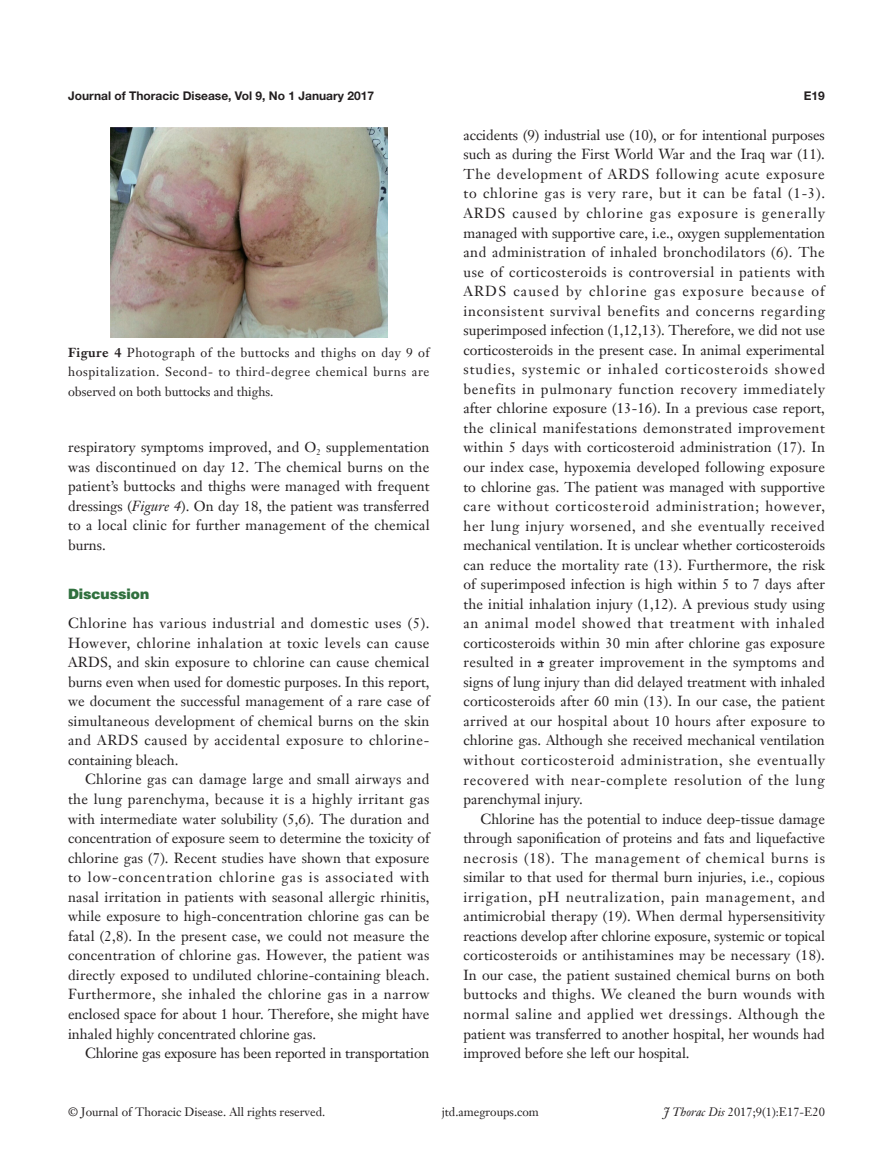
<style>
.page{position:relative;width:893px;height:1170px;background:#fff}
.page>*{position:absolute;margin:0;border:0;box-sizing:border-box;transform-origin:0 0}
.t1{font:14.25px/19.5px "Janson Text LT";color:#231f20;text-align:justify}
.t2{font:900 14.25px "Helvetica";color:#30703e}
.t3{font:12.75px/19.5px "Janson Text LT";color:#231f20;text-align:justify}
.t4{font:12px "Janson Text LT";color:#231f20}
.t5{font:700 12px "Helvetica Neue LT Pro";color:#231f20}
.s1{font-weight:700}
.s2{font-style:italic}
</style>
<div class="page">
<img style="left:111px;top:128px;width:276px;height:209px">
<p class="t5" style="left:68px;top:88px;width:308px">Journal of Thoracic Disease, Vol 9, No 1 January 2017</p>
<p class="t5" style="left:804px;top:88px;width:23px">E19</p>
<p class="t3" style="left:68px;top:342px;width:363px"><span class="s1">Figure 4</span> Photograph of the buttocks and thighs on day 9 of hospitalization. Second- to third-degree chemical burns are observed on both buttocks and thighs.</p>
<p class="t1" style="left:68px;top:437px;width:363px">respiratory symptoms improved, and O<sub>2</sub> supplementation was discontinued on day 12. The chemical burns on the patient’s buttocks and thighs were managed with frequent dressings (<span class="s2">Figure 4</span>). On day 18, the patient was transferred to a local clinic for further management of the chemical burns.</p>
<p class="t2" style="left:68px;top:584px;width:83px">Discussion</p>
<p class="t1" style="left:68px;top:613px;width:363px">Chlorine has various industrial and domestic uses (5).<br>However, chlorine inhalation at toxic levels can cause ARDS, and skin exposure to chlorine can cause chemical burns even when used for domestic purposes. In this report, we document the successful management of a rare case of simultaneous development of chemical burns on the skin and ARDS caused by accidental exposure to chlorine&shy;containing bleach.</p>
<p class="t1" style="left:68px;top:769px;width:363px;text-indent:17px">Chlorine gas can damage large and small airways and the lung parenchyma, because it is a highly irritant gas with intermediate water solubility (5,6). The duration and concentration of exposure seem to determine the toxicity of chlorine gas (7). Recent studies have shown that exposure to low-concentration chlorine gas is associated with nasal irritation in patients with seasonal allergic rhinitis, while exposure to high-concentration chlorine gas can be fatal (2,8). In the present case, we could not measure the concentration of chlorine gas. However, the patient was directly exposed to undiluted chlorine-containing bleach.<br>Furthermore, she inhaled the chlorine gas in a narrow enclosed space for about 1 hour. Therefore, she might have inhaled highly concentrated chlorine gas.</p>
<p class="t1" style="left:85px;top:1043px;width:346px">Chlorine gas exposure has been reported in transportation</p>
<p class="t1" style="left:463px;top:125px;width:363px">accidents (9) industrial use (10), or for intentional purposes such as during the First World War and the Iraq war (11).<br>The development of ARDS following acute exposure to chlorine gas is very rare, but it can be fatal (1-3).<br>ARDS caused by chlorine gas exposure is generally managed with supportive care, i.e., oxygen supplementation and administration of inhaled bronchodilators (6). The use of corticosteroids is controversial in patients with ARDS caused by chlorine gas exposure because of inconsistent survival benefits and concerns regarding superimposed infection (1,12,13). Therefore, we did not use corticosteroids in the present case. In animal experimental studies, systemic or inhaled corticosteroids showed benefits in pulmonary function recovery immediately after chlorine exposure (13-16). In a previous case report, the clinical manifestations demonstrated improvement within 5 days with corticosteroid administration (17). In our index case, hypoxemia developed following exposure to chlorine gas. The patient was managed with supportive care without corticosteroid administration; however, her lung injury worsened, and she eventually received mechanical ventilation. It is unclear whether corticosteroids can reduce the mortality rate (13). Furthermore, the risk of superimposed infection is high within 5 to 7 days after the initial inhalation injury (1,12). A previous study using an animal model showed that treatment with inhaled corticosteroids within 30 min after chlorine gas exposure resulted in a greater improvement in the symptoms and signs of lung injury than did delayed treatment with inhaled corticosteroids after 60 min (13). In our case, the patient arrived at our hospital about 10 hours after exposure to chlorine gas. Although she received mechanical ventilation without corticosteroid administration, she eventually recovered with near-complete resolution of the lung parenchymal injury.</p>
<p class="t1" style="left:463px;top:808px;width:363px;text-indent:17px">Chlorine has the potential to induce deep-tissue damage through saponification of proteins and fats and liquefactive necrosis (18). The management of chemical burns is similar to that used for thermal burn injuries, i.e., copious irrigation, pH neutralization, pain management, and antimicrobial therapy (19). When dermal hypersensitivity reactions develop after chlorine exposure, systemic or topical corticosteroids or antihistamines may be necessary (18).<br>In our case, the patient sustained chemical burns on both buttocks and thighs. We cleaned the burn wounds with normal saline and applied wet dressings. Although the patient was transferred to another hospital, her wounds had improved before she left our hospital.</p>
<p class="t4" style="left:68px;top:1104px;width:259px">© Journal of Thoracic Disease. All rights reserved.</p>
<p class="t4" style="left:442px;top:1104px;width:99px">jtd.amegroups.com</p>
<p class="t4" style="left:664px;top:1104px;width:163px"><span class="s2">J Thorac Dis</span> 2017;9(1):E17-E20</p>
</div>
